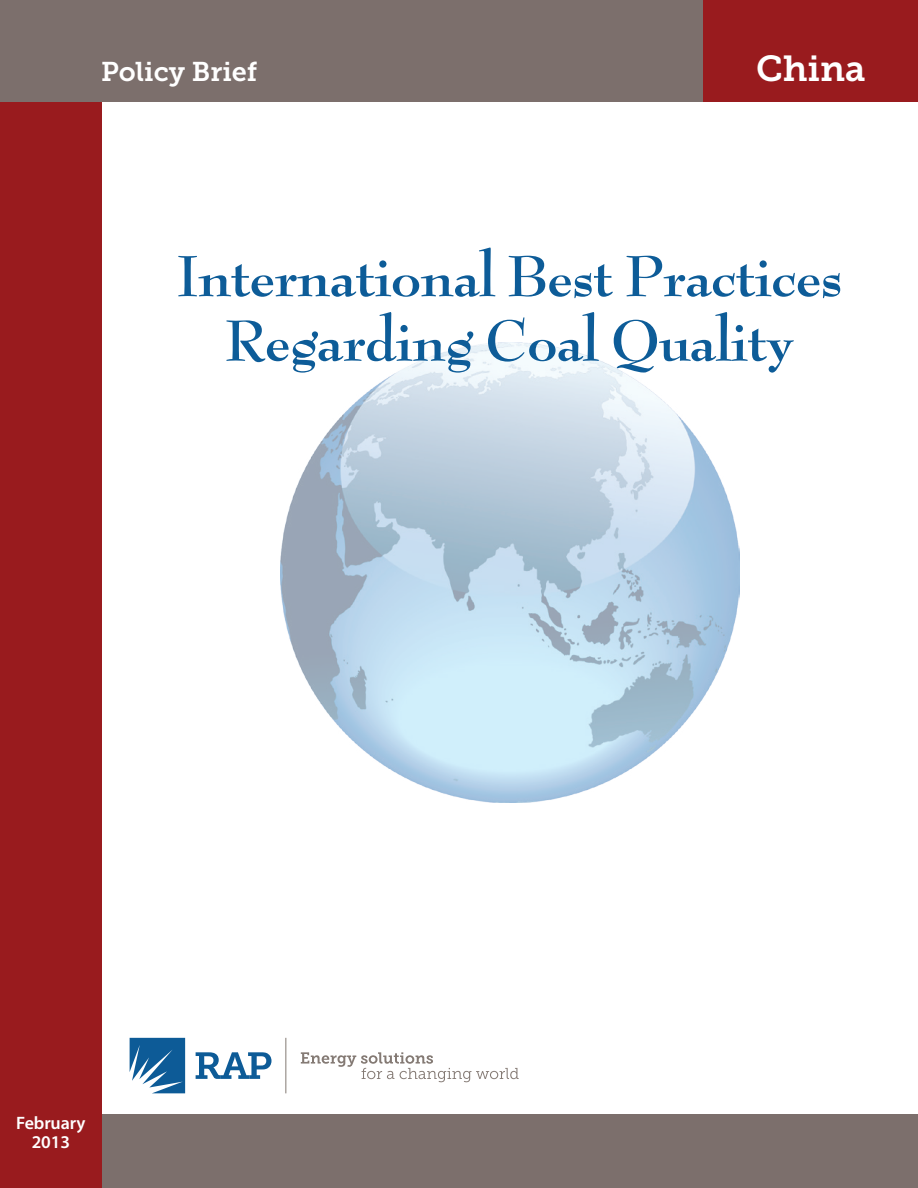
<style>
.page{position:relative;width:918px;height:1188px;background:#fff}
.page>*{position:absolute;margin:0;border:0;box-sizing:border-box;transform-origin:0 0}
.t1{font:700 63px/64.5px "Bernhard Modern Std";letter-spacing:-.015em;color:#0d5c98;text-align:center}
.t2{font:36px "Museo Slab 700";color:#fff}
.t3{font:27px "Museo Slab 700";color:#fff}
.t4{font:600 18px/19.5px "Myriad Pro";letter-spacing:-.005em;color:#fff;text-align:center}
</style>
<div class="page">
<img style="left:280px;top:343px;width:460px;height:459px">
<svg style="left:301px;top:1052px;width:218px;height:30px"></svg>
<svg style="left:130px;top:1038px;width:55px;height:55px"></svg>
<svg style="left:196px;top:1052px;width:76px;height:27px"></svg>
<hr style="left:286px;top:1038px;width:1px;height:55px;background:#847a74">
<div style="left:0;top:1115px;width:918px;height:73px;background:#7c6f6c"></div>
<div style="left:0;top:101px;width:101px;height:1087px;background:#991b1e"></div>
<div style="left:0;top:0;width:704px;height:101px;background:#7c6f6c"></div>
<div style="left:704px;top:0;width:214px;height:101px;background:#991b1e"></div>
<p class="t3" style="left:101px;top:56px;width:158px">Policy Brief</p>
<p class="t2" style="left:756px;top:48px;width:111px">China</p>
<p class="t1" style="left:177px;top:245px;width:668px">International Best Practices<br>Regarding Coal Quality</p>
<p class="t4" style="left:16px;top:1113px;width:71px">February<br>2013</p>
</div>
